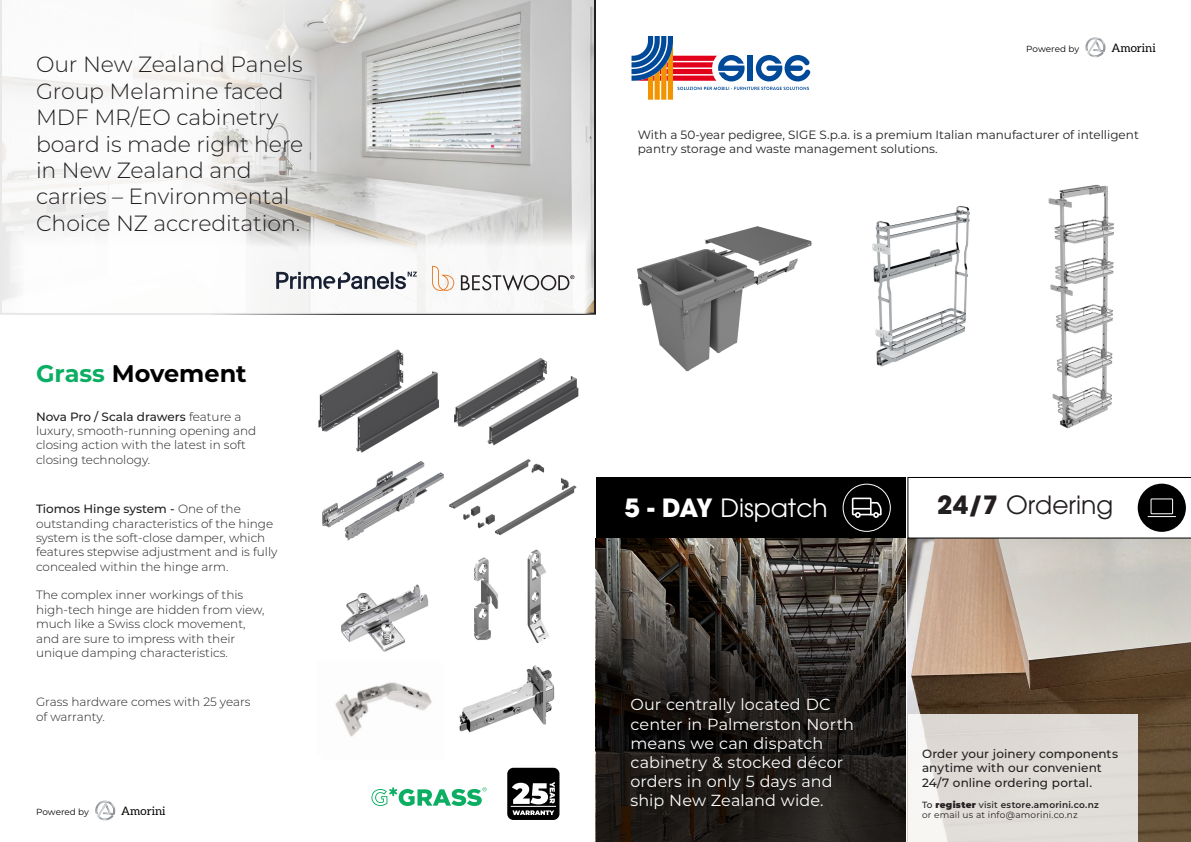
<style>
.page{position:relative;width:1191px;height:842px;background:#fff}
.page>*{position:absolute;margin:0;border:0;box-sizing:border-box;transform-origin:0 0}
.t1{font:25px "ITC Avant Garde Pro";color:#fff}
.t2{font:25px "ITC Avant Garde Pro";color:#231f20}
.t3{font:700 24px "Montserrat";color:#000}
.t4{font:300 22px/26.4px "Montserrat";letter-spacing:-.005em;color:#231f20}
.t5{font:16px/19.2px "Montserrat";letter-spacing:.005em;color:#fff}
.t6{font:300 12px/14.4px "Montserrat";color:#231f20}
.t7{font:12px/14.4px "Montserrat";color:#231f20}
.t8{font:500 12px/14.4px "Montserrat";letter-spacing:.01em;color:#231f20}
.t9{font:11.6px "Aleo";color:#000}
.t10{font:600 9px "Montserrat";letter-spacing:.02em;color:#231f20}
.t11{font:9px "Montserrat";letter-spacing:.015em;color:#231f20}
.t12{font:8.8px "Montserrat";color:#000}
.s1{color:#0bae62}
.s2{font-weight:500}
.s3{font-weight:700}
.s4{font-weight:900}
</style>
<div class="page">
<svg style="left:356px;top:0;width:240px;height:187px;background:#c7c8c8"></svg>
<svg style="left:0;top:0;width:356px;height:187px"></svg>
<svg style="left:0;top:187px;width:596px;height:128px"></svg>
<svg style="left:276px;top:272px;width:141px;height:17px"></svg>
<div style="left:507px;top:768px;width:52px;height:52px;background:#000;border-radius:6px"></div>
<svg style="left:512px;top:810px;width:42px;height:5px"></svg>
<hr style="left:511px;top:806px;width:45px;height:1px;background:#fff">
<svg style="left:512px;top:782px;width:43px;height:22px"></svg>
<img style="left:318px;top:349px;width:121px;height:104px">
<img style="left:335px;top:584px;width:97px;height:153px">
<img style="left:459px;top:549px;width:96px;height:184px">
<img style="left:322px;top:459px;width:255px;height:82px">
<img style="left:454px;top:358px;width:124px;height:88px">
<svg style="left:371px;top:787px;width:115px;height:19px"></svg>
<svg style="left:432px;top:266px;width:22px;height:25px"></svg>
<svg style="left:461px;top:274px;width:113px;height:17px"></svg>
<svg style="left:95px;top:800px;width:20px;height:20px"></svg>
<div style="left:596px;top:477px;width:309px;height:61px;background:#000"></div>
<img style="left:908px;top:538px;width:283px;height:304px">
<svg style="left:596px;top:538px;width:309px;height:304px;background:#302c28"></svg>
<svg style="left:908px;top:714px;width:229px;height:128px;background:#e1ddd8"></svg>
<svg style="left:631px;top:36px;width:180px;height:64px"></svg>
<svg style="left:907px;top:477px;width:284px;height:61px"></svg>
<div style="left:1150px;top:498px;width:23px;height:16px;border:1px solid #fff"></div>
<div style="left:842px;top:484px;width:48px;height:48px;border:1px solid #fff;border-radius:50%"></div>
<svg style="left:851px;top:497px;width:31px;height:21px"></svg>
<svg style="left:1085px;top:37px;width:20px;height:20px"></svg>
<img style="left:637px;top:226px;width:175px;height:146px">
<img style="left:872px;top:206px;width:98px;height:161px">
<img style="left:1048px;top:184px;width:66px;height:245px">
<p class="t4" style="left:36px;top:51px;width:269px">Our New Zealand Panels<br>Group Melamine faced<br>MDF MR/EO cabinetry board is made right here in New Zealand and carries – Environmental<br>Choice NZ accreditation.</p>
<p class="t3" style="left:36px;top:356px;width:212px"><span class="s1">Grass</span> Movement</p>
<h3 class="t6" style="left:36px;top:409px;width:222px"><span class="s2">Nova Pro / Scala drawers</span> feature a luxury, smooth-running opening and closing action with the latest in soft closing technology.</h3>
<h3 class="t6" style="left:36px;top:501px;width:243px"><span class="s2">Tiomos Hinge system -</span> One of the outstanding characteristics of the hinge system is the soft-close damper, which features stepwise adjustment and is fully concealed within the hinge arm.</h3>
<h3 class="t6" style="left:36px;top:587px;width:230px">The complex inner workings of this high-tech hinge are hidden from view, much like a Swiss clock movement, and are sure to impress with their unique damping characteristics.</h3>
<h3 class="t6" style="left:36px;top:694px;width:216px">Grass hardware comes with 25 years of warranty.</h3>
<p class="t12" style="left:36px;top:805px;width:54px">Powered by</p>
<p class="t9" style="left:121px;top:804px;width:46px">Amorini</p>
<p class="t12" style="left:1026px;top:42px;width:54px">Powered by</p>
<p class="t9" style="left:1111px;top:41px;width:46px">Amorini</p>
<h3 class="t7" style="left:638px;top:127px;width:502px">With a 50-year pedigree, SIGE S.p.a. is a premium Italian manufacturer of intelligent pantry storage and waste management solutions.</h3>
<h3 class="t1" style="left:624px;top:492px;width:205px"><span class="s3">5 - DAY</span> Dispatch</h3>
<h3 class="t2" style="left:937px;top:490px;width:177px"><span class="s3">24/7</span> Ordering</h3>
<h2 class="t5" style="left:630px;top:694px;width:225px">Our centrally located DC center in Palmerston North means we can dispatch cabinetry &amp; stocked décor orders in only 5 days and ship New Zealand wide.</h2>
<h2 class="t8" style="left:922px;top:746px;width:197px">Order your joinery components anytime with our convenient<br>24/7 online ordering portal.</h2>
<h2 class="t10" style="left:922px;top:798px;width:178px"><span class="s2">To</span> <span class="s4">register</span> <span class="s2">visit</span> estore.amorini.co.nz</h2>
<h2 class="t11" style="left:922px;top:809px;width:157px">or email us at info@amorini.co.nz</h2>
</div>
